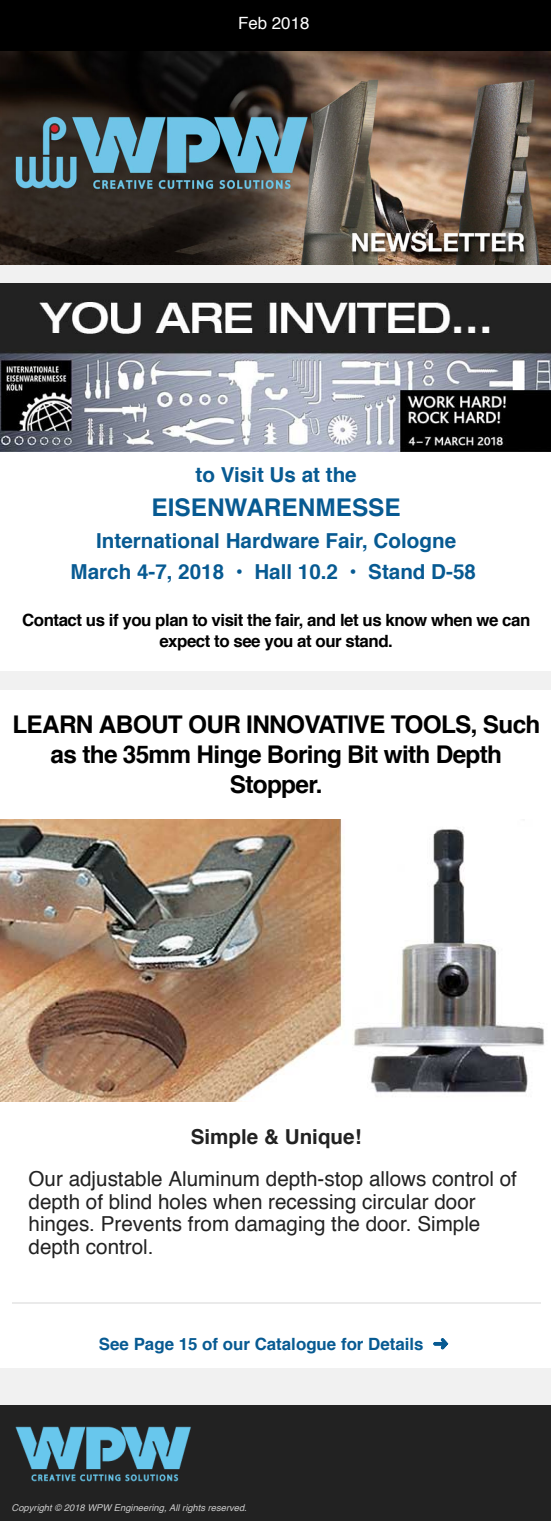
<style>
.page{position:relative;width:551px;height:1521px;background:#fff}
.page>*{position:absolute;margin:0;border:0;box-sizing:border-box;transform-origin:0 0}
.t1{font:700 24.38px/30px "Helvetica";letter-spacing:-.03em;color:#000;text-align:center}
.t2{font:700 24.38px "Helvetica";color:#075a92}
.t3{font:20.62px/22.5px "Helvetica";color:#222}
.t4{font:700 20.62px/31.9px "Helvetica";color:#075a92;text-align:center}
.t5{font:700 20.62px "Helvetica";color:#222}
.t6{font:700 16.88px/20.6px "Helvetica";letter-spacing:-.03em;color:#000;text-align:center}
.t7{font:700 16.88px "Helvetica";color:#075a92}
.t8{font:16.88px "Helvetica";color:#fff}
.t9{font:italic 9.38px "Helvetica";color:#ccc}
</style>
<div class="page">
<div style="left:0;top:0;width:551px;height:51px;background:#000"></div>
<div style="left:0;top:264px;width:551px;height:19px;background:#f1f1f1"></div>
<div style="left:0;top:671px;width:551px;height:19px;background:#f1f1f1"></div>
<hr style="left:12px;top:1301px;width:528px;height:2px;background:#eaeaea">
<div style="left:0;top:1368px;width:551px;height:18px;background:#f1f1f1"></div>
<div style="left:0;top:1386px;width:551px;height:19px;background:#f1f1f1"></div>
<div style="left:0;top:1405px;width:551px;height:115px;background:#222"></div>
<img style="left:0;top:51px;width:551px;height:213px">
<img style="left:0;top:283px;width:551px;height:169px">
<img style="left:0;top:819px;width:545px;height:282px">
<svg style="left:433px;top:1338px;width:15px;height:11px"></svg>
<img style="left:15px;top:1426px;width:176px;height:56px">
<p class="t8" style="left:238px;top:10px;width:73px">Feb 2018</p>
<p class="t4" style="left:195px;top:459px;width:163px">to Visit Us at the</p>
<p class="t2" style="left:151px;top:487px;width:251px">EISENWARENMESSE</p>
<p class="t4" style="left:70px;top:524px;width:407px">International Hardware Fair, Cologne<br>March 4-7, 2018 • Hall 10.2 • Stand D-58</p>
<p class="t6" style="left:22px;top:610px;width:510px">Contact us if you plan to visit the fair, and let us know when we can expect to see you at our stand.</p>
<p class="t1" style="left:12px;top:710px;width:529px">LEARN ABOUT OUR INNOVATIVE TOOLS, Such as the 35mm Hinge Boring Bit with Depth<br>Stopper.</p>
<p class="t5" style="left:191px;top:1120px;width:172px">Simple &amp; Unique!</p>
<p class="t3" style="left:29px;top:1168px;width:490px">Our adjustable Aluminum depth-stop allows control of depth of blind holes when recessing circular door hinges. Prevents from damaging the door. Simple depth control.</p>
<p class="t7" style="left:99px;top:1329px;width:326px">See Page 15 of our Catalogue for Details</p>
<p class="t9" style="left:12px;top:1499px;width:237px">Copyright © 2018 WPW Engineering, All rights reserved.</p>
</div>
